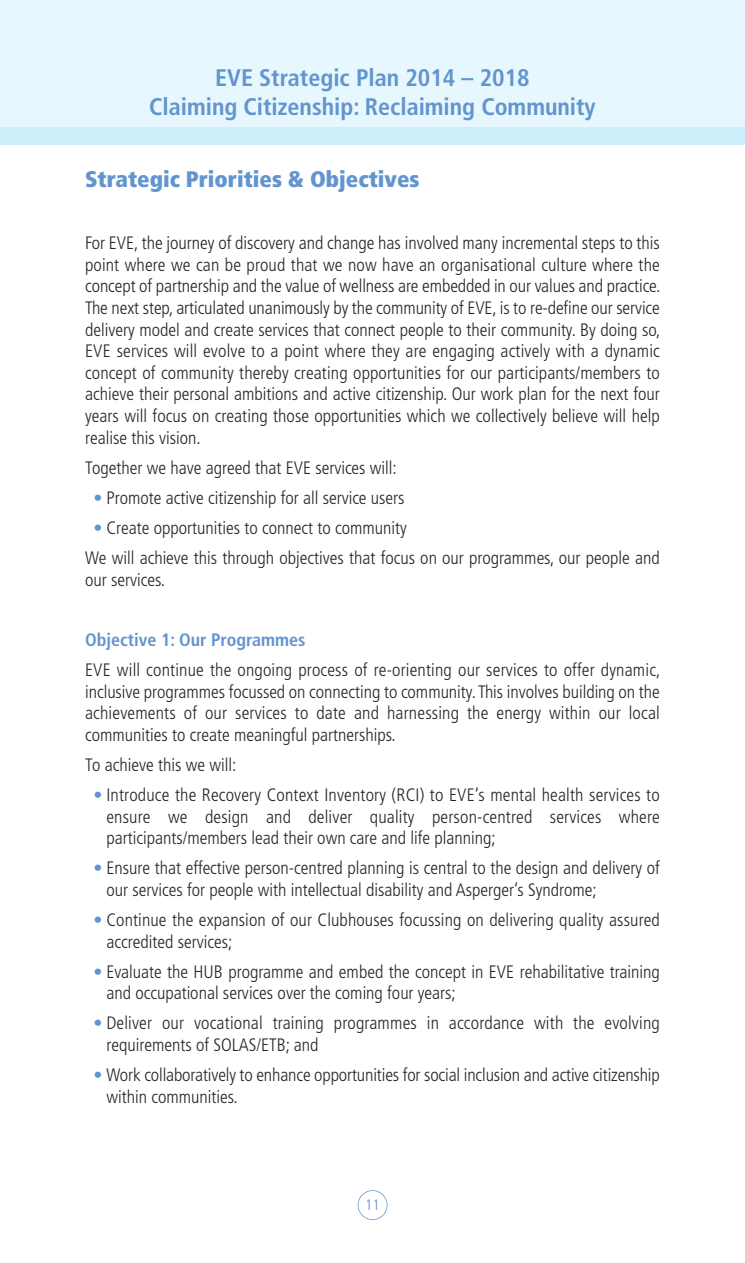
<style>
.page{position:relative;width:745px;height:1263px;background:#fff}
.page>*{position:absolute;margin:0;border:0;box-sizing:border-box;transform-origin:0 0}
.t1{font:700 condensed 24px/28.8px "Frutiger";color:#6294cf;text-align:center}
.t2{font:900 condensed 22.5px "Frutiger";color:#6294cf}
.t3{font:300 condensed 18px/21.6px "Frutiger";color:#272627}
.t4{font:700 condensed 18px "Frutiger";color:#6294cf}
.t5{font:300 condensed 15px "Frutiger";color:#6294cf}
.s1{color:#6294cf}
</style>
<div class="page">
<div style="left:0;top:0;width:744px;height:128px;background:#e6f7fd"></div>
<div style="left:0;top:128px;width:744px;height:17px;background:#cceffb"></div>
<div style="left:357px;top:1190px;width:30px;height:30px;border:2px solid #6294cf;border-radius:50%"></div>
<h1 class="t1" style="left:149px;top:65px;width:447px">EVE Strategic Plan 2014 – 2018<br>Claiming Citizenship: Reclaiming Community</h1>
<p class="t2" style="left:85px;top:170px;width:336px">Strategic Priorities &amp; Objectives</p>
<p class="t3" style="left:85px;top:234px;width:576px;text-align:justify">For EVE, the journey of discovery and change has involved many incremental steps to this point where we can be proud that we now have an organisational culture where the concept of partnership and the value of wellness are embedded in our values and practice.<br>The next step, articulated unanimously by the community of EVE, is to re-define our service delivery model and create services that connect people to their community. By doing so, EVE services will evolve to a point where they are engaging actively with a dynamic concept of community thereby creating opportunities for our participants/members to achieve their personal ambitions and active citizenship. Our work plan for the next four years will focus on creating those opportunities which we collectively believe will help realise this vision.</p>
<p class="t3" style="left:85px;top:458px;width:313px">Together we have agreed that EVE services will:</p>
<p class="t3" style="left:94px;top:488px;width:312px"><span class="s1">•</span> Promote active citizenship for all service users</p>
<p class="t3" style="left:85px;top:514px;width:576px;line-height:30.2px;text-indent:9px"><span class="s1">•</span> Create opportunities to connect to community<br>We will achieve this through objectives that focus on our programmes, our people and</p>
<p class="t3" style="left:85px;top:570px;width:81px">our services.</p>
<p class="t4" style="left:85px;top:632px;width:222px">Objective 1: Our Programmes</p>
<p class="t3" style="left:85px;top:660px;width:576px;text-align:justify">EVE will continue the ongoing process of re-orienting our services to offer dynamic, inclusive programmes focussed on connecting to community. This involves building on the achievements of our services to date and harnessing the energy within our local communities to create meaningful partnerships.</p>
<p class="t3" style="left:85px;top:755px;width:153px">To achieve this we will:</p>
<p class="t3" style="left:106px;top:785px;width:554px;text-align:justify;text-indent:-13px"><span class="s1">•</span> Introduce the Recovery Context Inventory (RCI) to EVE’s mental health services to ensure we design and deliver quality person-centred services where participants/members lead their own care and life planning;</p>
<p class="t3" style="left:106px;top:859px;width:554px;text-indent:-13px"><span class="s1">•</span> Ensure that effective person-centred planning is central to the design and delivery of our services for people with intellectual disability and Asperger’s Syndrome;</p>
<p class="t3" style="left:106px;top:910px;width:554px;text-indent:-13px"><span class="s1">•</span> Continue the expansion of our Clubhouses focussing on delivering quality assured accredited services;</p>
<p class="t3" style="left:106px;top:962px;width:554px;text-indent:-13px"><span class="s1">•</span> Evaluate the HUB programme and embed the concept in EVE rehabilitative training and occupational services over the coming four years;</p>
<p class="t3" style="left:106px;top:1014px;width:554px;text-indent:-13px"><span class="s1">•</span> Deliver our vocational training programmes in accordance with the evolving requirements of SOLAS/ETB; and</p>
<p class="t3" style="left:106px;top:1065px;width:554px;text-indent:-13px"><span class="s1">•</span> Work collaboratively to enhance opportunities for social inclusion and active citizenship within communities.</p>
<p class="t5" style="left:365px;top:1199px;width:16px">11</p>
</div>
